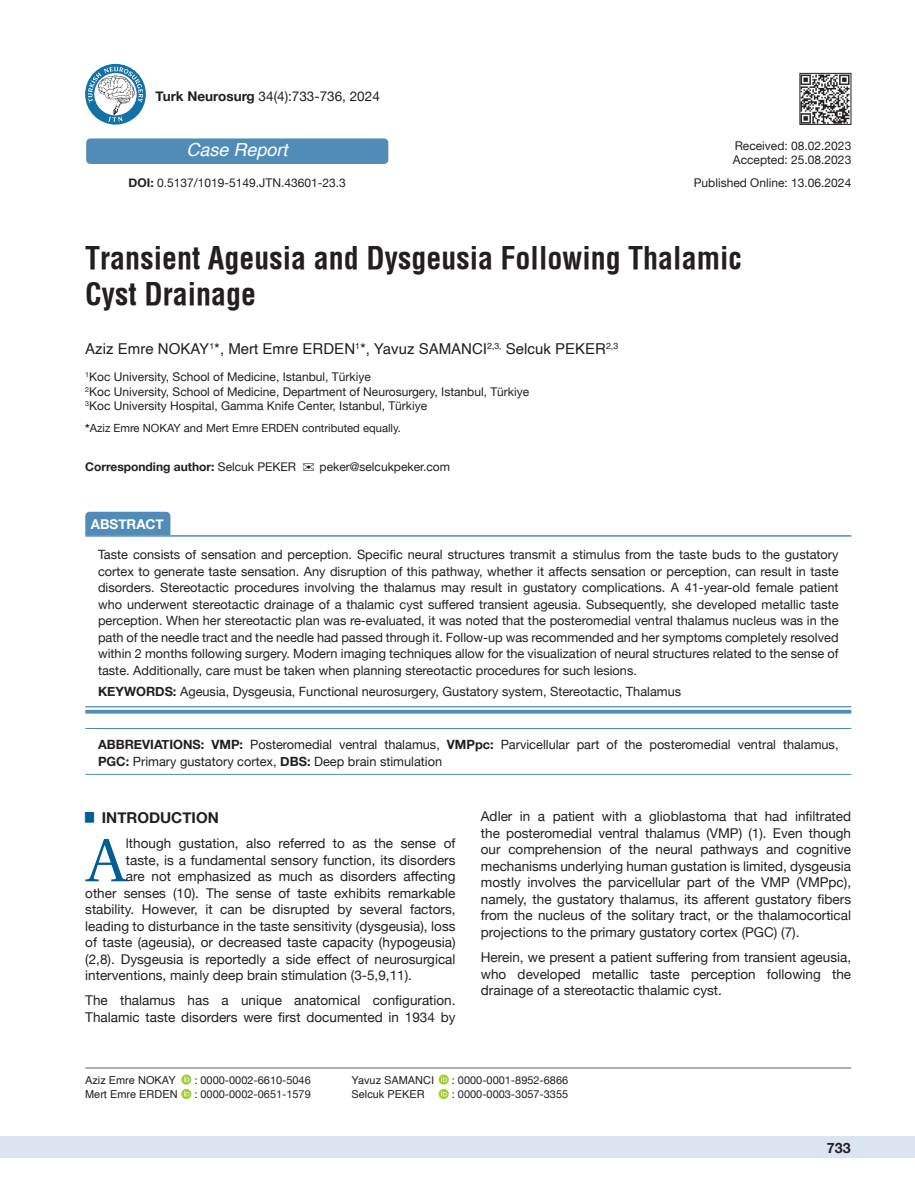
<style>
.page{position:relative;width:915px;height:1191px;background:#fff}
.page>*{position:absolute;margin:0;border:0;box-sizing:border-box;transform-origin:0 0}
.t1{font:61.2px "Utopia";color:#005d95}
.t2{font:700 30px/36px "Helvetica Condens";color:#231f20}
.t3{font:italic 18px "Helvetica";color:#fff}
.t4{font:15px "Helvetica";color:#231f20}
.t5{font:700 15px "Helvetica Neue";color:#231f20}
.t6{font:700 14.25px "Helvetica Neue";color:#231f20}
.t7{font:13.5px/16.5px "Helvetica Neue";color:#231f20;text-align:justify}
.t8{font:700 13.5px "Helvetica Neue";color:#fff}
.t9{font:12.75px/16.5px "Helvetica Neue";color:#231f20;text-align:justify}
.t10{font:12px/14.4px "Helvetica Neue";color:#231f20}
.t11{font:700 12px "Helvetica Neue";color:#231f20}
.t12{font:11.25px "Helvetica Neue";color:#231f20}
.t13{font:10.95px "Helvetica Neue";color:#231f20}
.t14{font:10.95px "Helvetica";color:#231f20}
.s1{font-weight:700}
.s2{font-weight:400}
</style>
<div class="page">
<div style="left:0;top:1136px;width:914px;height:22px;background:#dbe5f0"></div>
<hr style="left:85px;top:1067px;width:765px;height:1px;background:#636366">
<div style="left:85px;top:512px;width:85px;height:23px;background:#518cb9"></div>
<svg style="left:85px;top:707px;width:766px;height:3px"></svg>
<hr style="left:85px;top:535px;width:766px;height:1px;background:#518cb9">
<hr style="left:85px;top:706px;width:766px;height:1px;background:#518cb9">
<hr style="left:85px;top:710px;width:766px;height:3px;background:#518cb9">
<hr style="left:85px;top:728px;width:766px;height:1px;background:#518cb9">
<hr style="left:85px;top:774px;width:766px;height:1px;background:#518cb9">
<img style="left:801px;top:75px;width:47px;height:48px">
<div style="left:799px;top:73px;width:51px;height:52px;border:1px solid #231f20"></div>
<svg style="left:181px;top:1074px;width:10px;height:10px"></svg>
<svg style="left:184px;top:1076px;width:5px;height:6px"></svg>
<svg style="left:181px;top:1089px;width:10px;height:10px"></svg>
<svg style="left:184px;top:1090px;width:5px;height:6px"></svg>
<svg style="left:438px;top:1074px;width:10px;height:10px"></svg>
<svg style="left:441px;top:1076px;width:5px;height:6px"></svg>
<svg style="left:438px;top:1089px;width:10px;height:10px"></svg>
<svg style="left:441px;top:1090px;width:5px;height:6px"></svg>
<svg style="left:85px;top:64px;width:61px;height:61px"></svg>
<svg style="left:88px;top:67px;width:55px;height:55px"></svg>
<div style="left:86px;top:138px;width:302px;height:26px;background:#518cb9;border-radius:4px"></div>
<p class="t7" style="left:156px;top:89px;width:225px"><span class="s1">Turk Neurosurg</span> 34(4):733-736, 2024</p>
<h3 class="t3" style="left:186px;top:136px;width:103px">Case Report</h3>
<p class="t10" style="left:129px;top:177px;width:219px"><span class="s1">DOI:</span> 0.5137/1019-5149.JTN.43601-23.3</p>
<p class="t10" style="left:732px;top:139px;width:120px">Received: 08.02.2023<br>Accepted: 25.08.2023</p>
<p class="t10" style="left:693px;top:176px;width:159px">Published Online: 13.06.2024</p>
<h2 class="t2" style="left:85px;top:240px;width:657px">Transient Ageusia and Dysgeusia Following Thalamic<br>Cyst Drainage</h2>
<p class="t4" style="left:85px;top:337px;width:534px">Aziz Emre NOKAY<sup>1</sup>*, Mert Emre ERDEN<sup>1</sup>*, Yavuz SAMANCI<sup>2,3,</sup> Selcuk PEKER<sup>2,3</sup></p>
<p class="t10" style="left:85px;top:370px;width:445px"><sup>1</sup>Koc University, School of Medicine, Istanbul, Türkiye<br><sup>2</sup>Koc University, School of Medicine, Department of Neurosurgery, Istanbul, Türkiye<br><sup>3</sup>Koc University Hospital, Gamma Knife Center, Istanbul, Türkiye</p>
<p class="t12" style="left:85px;top:420px;width:317px"><span class="s1">*</span>Aziz Emre NOKAY and Mert Emre ERDEN contributed equally.</p>
<p class="t11" style="left:85px;top:457px;width:212px">Corresponding author: <span class="s2">Selcuk PEKER</span></p>
<p class="t10" style="left:319px;top:460px;width:132px">peker@selcukpeker.com</p>
<p class="t8" style="left:91px;top:513px;width:75px">ABSTRACT</p>
<p class="t9" style="left:98px;top:547px;width:741px">Taste consists of sensation and perception. Specific neural structures transmit a stimulus from the taste buds to the gustatory cortex to generate taste sensation. Any disruption of this pathway, whether it affects sensation or perception, can result in taste disorders. Stereotactic procedures involving the thalamus may result in gustatory complications. A 41-year-old female patient who underwent stereotactic drainage of a thalamic cyst suffered transient ageusia. Subsequently, she developed metallic taste perception. When her stereotactic plan was re-evaluated, it was noted that the posteromedial ventral thalamus nucleus was in the path of the needle tract and the needle had passed through it. Follow-up was recommended and her symptoms completely resolved within 2 months following surgery. Modern imaging techniques allow for the visualization of neural structures related to the sense of taste. Additionally, care must be taken when planning stereotactic procedures for such lesions.</p>
<p class="t9" style="left:98px;top:683px;width:584px"><span class="s1">KEYWORDS:</span> Ageusia, Dysgeusia, Functional neurosurgery, Gustatory system, Stereotactic, Thalamus</p>
<p class="t9" style="left:98px;top:737px;width:741px"><span class="s1">ABBREVIATIONS: VMP:</span> Posteromedial ventral thalamus, <span class="s1">VMPpc:</span> Parvicellular part of the posteromedial ventral thalamus,<br><span class="s1">PGC:</span> Primary gustatory cortex, <span class="s1">DBS:</span> Deep brain stimulation</p>
<p class="t5" style="left:85px;top:806px;width:135px"><sup>█</sup> INTRODUCTION</p>
<h1 class="t1" style="left:87px;top:825px;width:40px">A</h1>
<p class="t7" style="left:126px;top:836px;width:331px">lthough gustation, also referred to as the sense of</p>
<p class="t7" style="left:126px;top:852px;width:331px">taste, is a fundamental sensory function, its disorders</p>
<p class="t7" style="left:126px;top:869px;width:331px">are not emphasized as much as disorders affecting</p>
<p class="t7" style="left:85px;top:885px;width:371px">other senses (10). The sense of taste exhibits remarkable</p>
<p class="t7" style="left:85px;top:902px;width:371px">stability. However, it can be disrupted by several factors,</p>
<p class="t7" style="left:85px;top:918px;width:371px">leading to disturbance in the taste sensitivity (dysgeusia), loss</p>
<p class="t7" style="left:85px;top:935px;width:371px">of taste (ageusia), or decreased taste capacity (hypogeusia)</p>
<p class="t7" style="left:85px;top:951px;width:371px">(2,8). Dysgeusia is reportedly a side effect of neurosurgical</p>
<p class="t7" style="left:85px;top:968px;width:328px">interventions, mainly deep brain stimulation (3-5,9,11).</p>
<p class="t7" style="left:85px;top:993px;width:371px">The thalamus has a unique anatomical configuration.<br>Thalamic taste disorders were first documented in 1934 by</p>
<p class="t7" style="left:480px;top:809px;width:371px">Adler in a patient with a glioblastoma that had infiltrated the posteromedial ventral thalamus (VMP) (1). Even though our comprehension of the neural pathways and cognitive mechanisms underlying human gustation is limited, dysgeusia mostly involves the parvicellular part of the VMP (VMPpc), namely, the gustatory thalamus, its afferent gustatory fibers from the nucleus of the solitary tract, or the thalamocortical projections to the primary gustatory cortex (PGC) (7).</p>
<p class="t7" style="left:480px;top:949px;width:371px">Herein, we present a patient suffering from transient ageusia, who developed metallic taste perception following the drainage of a stereotactic thalamic cyst.</p>
<p class="t14" style="left:85px;top:1071px;width:92px">Aziz Emre NOKAY</p>
<p class="t13" style="left:194px;top:1072px;width:118px">: 0000-0002-6610-5046</p>
<p class="t14" style="left:85px;top:1086px;width:94px">Mert Emre ERDEN</p>
<p class="t13" style="left:194px;top:1086px;width:118px">: 0000-0002-0651-1579</p>
<p class="t14" style="left:351px;top:1071px;width:84px">Yavuz SAMANCI</p>
<p class="t13" style="left:451px;top:1072px;width:118px">: 0000-0001-8952-6866</p>
<p class="t14" style="left:351px;top:1086px;width:75px">Selcuk PEKER</p>
<p class="t13" style="left:451px;top:1086px;width:118px">: 0000-0003-3057-3355</p>
<p class="t6" style="left:826px;top:1137px;width:25px">733</p>
</div>
